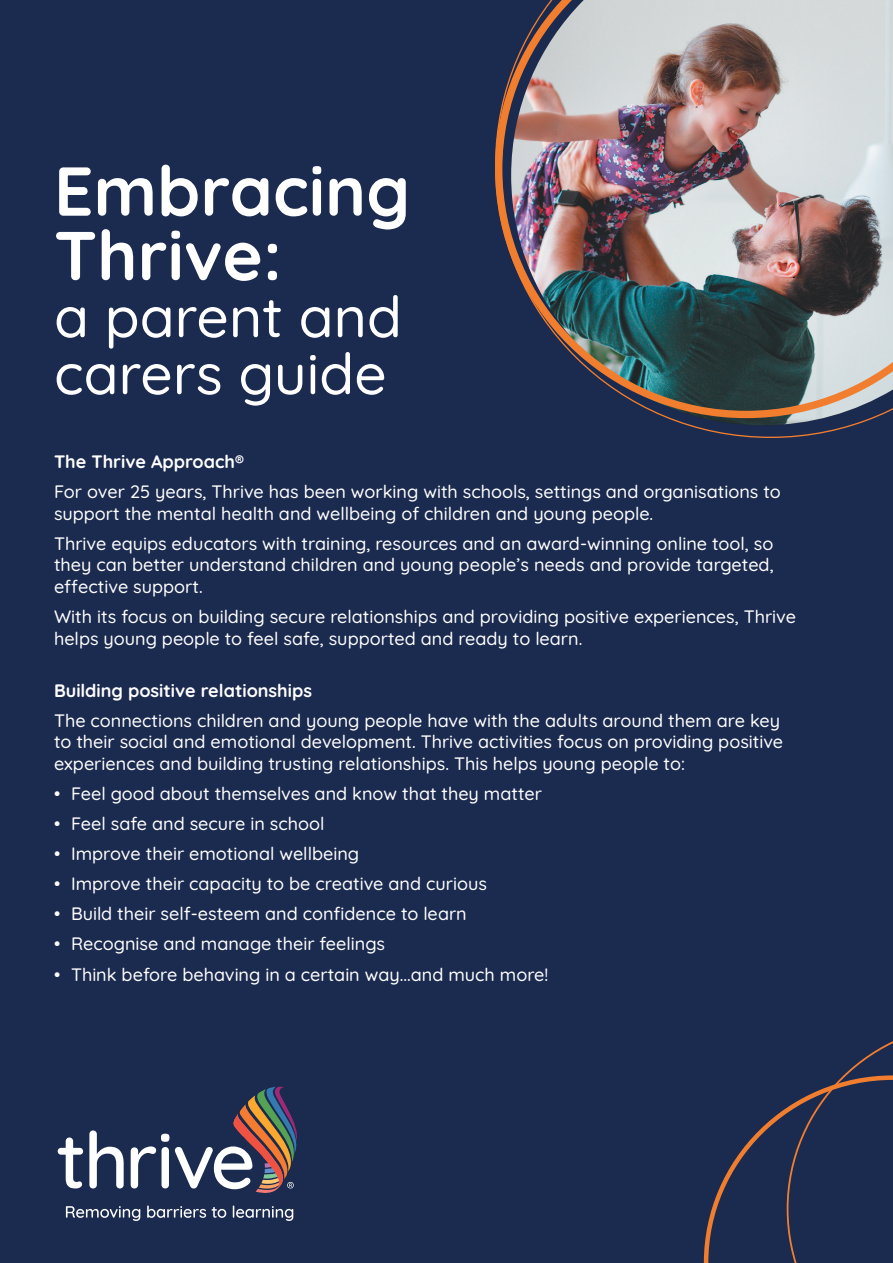
<style>
.page{position:relative;width:893px;height:1263px;background:#1b2a4f}
.page>*{position:absolute;margin:0;border:0;box-sizing:border-box;transform-origin:0 0}
.t1{font:700 69px/64.5px "Quicksand";color:#fff}
.t2{font:500 57px/57px "Quicksand";color:#fff}
.t3{font:500 18px/21.6px "Quicksand";color:#fff}
.t4{font:700 18px "Quicksand";color:#fff}
</style>
<div class="page">
<svg style="left:58px;top:1137px;width:25px;height:51px"></svg>
<svg style="left:89px;top:1130px;width:35px;height:58px"></svg>
<svg style="left:131px;top:1134px;width:38px;height:54px"></svg>
<svg style="left:175px;top:1087px;width:122px;height:106px"></svg>
<svg style="left:66px;top:1205px;width:227px;height:16px"></svg>
<img style="left:495px;top:0;width:398px;height:438px">
<svg style="left:704px;top:1041px;width:189px;height:222px"></svg>
<p class="t1" style="left:54px;top:152px;width:358px">Embracing<br>Thrive:</p>
<p class="t2" style="left:54px;top:283px;width:349px">a parent and carers guide</p>
<p class="t4" style="left:54px;top:448px;width:191px">The Thrive Approach®</p>
<p class="t3" style="left:54px;top:479px;width:728px">For over 25 years, Thrive has been working with schools, settings and organisations to support the mental health and wellbeing of children and young people.</p>
<p class="t3" style="left:54px;top:531px;width:721px;text-align:justify">Thrive equips educators with training, resources and an award-winning online tool, so they can better understand children and young people’s needs and provide targeted, effective support.</p>
<p class="t3" style="left:54px;top:604px;width:744px">With its focus on building secure relationships and providing positive experiences, Thrive helps young people to feel safe, supported and ready to learn.</p>
<p class="t4" style="left:54px;top:676px;width:260px">Building positive relationships</p>
<p class="t3" style="left:54px;top:708px;width:731px">The connections children and young people have with the adults around them are key to their social and emotional development. Thrive activities focus on providing positive experiences and building trusting relationships. This helps young people to:</p>
<p class="t3" style="left:54px;top:781px;width:489px">• Feel good about themselves and know that they matter</p>
<p class="t3" style="left:54px;top:811px;width:272px">• Feel safe and secure in school</p>
<p class="t3" style="left:54px;top:841px;width:307px">• Improve their emotional wellbeing</p>
<p class="t3" style="left:54px;top:871px;width:434px">• Improve their capacity to be creative and curious</p>
<p class="t3" style="left:54px;top:901px;width:414px">• Build their self-esteem and confidence to learn</p>
<p class="t3" style="left:54px;top:931px;width:333px">• Recognise and manage their feelings</p>
<p class="t3" style="left:54px;top:961px;width:496px">• Think before behaving in a certain way...and much more!</p>
</div>
